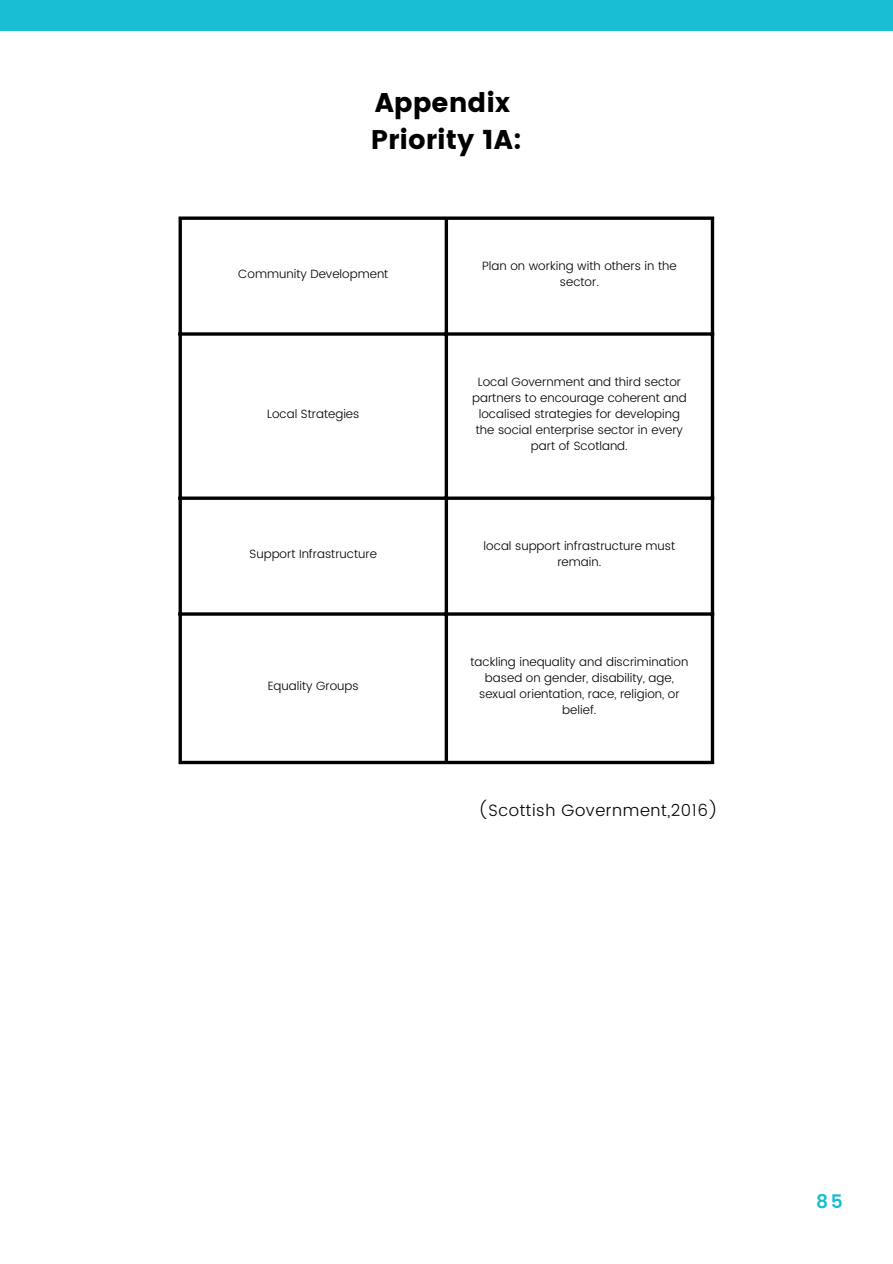
<style>
.page{position:relative;width:893px;height:1264px;background:#fff}
.page>*{position:absolute;margin:0;border:0;box-sizing:border-box;transform-origin:0 0}
.t1{font:27px/37px "Poppins";color:#000}
.t2{font:600 18.75px "Poppins";color:#19bdd4}
.t3{font:300 16.5px "Poppins";letter-spacing:.035em;color:#000}
.t4{font:300 12px/16px "Poppins";color:#000;text-align:center}
</style>
<div class="page">
<div style="left:0;top:0;width:892px;height:31px;background:#19bdd4"></div>
<svg style="left:178px;top:220px;width:4px;height:540px;fill:#000"></svg>
<svg style="left:444px;top:220px;width:4px;height:540px;fill:#000"></svg>
<svg style="left:710px;top:220px;width:4px;height:540px;fill:#000"></svg>
<svg style="left:178px;top:216px;width:536px;height:4px;fill:#000"></svg>
<svg style="left:178px;top:332px;width:536px;height:4px;fill:#000"></svg>
<svg style="left:178px;top:496px;width:536px;height:4px;fill:#000"></svg>
<hr style="left:178px;top:612px;width:536px;height:3px;background:#000">
<svg style="left:178px;top:760px;width:536px;height:4px;fill:#000"></svg>
<h1 class="t1" style="left:371px;top:84px;width:152px">Appendix<br>Priority 1A:</h1>
<p class="t4" style="left:238px;top:266px;width:152px">Community Development</p>
<p class="t4" style="left:482px;top:258px;width:196px">Plan on working with others in the sector.</p>
<p class="t4" style="left:267px;top:406px;width:94px">Local Strategies</p>
<p class="t4" style="left:472px;top:374px;width:216px">Local Government and third sector partners to encourage coherent and localised strategies for developing the social enterprise sector in every part of Scotland.</p>
<p class="t4" style="left:249px;top:546px;width:129px">Support Infrastructure</p>
<p class="t4" style="left:483px;top:538px;width:193px">local support infrastructure must remain.</p>
<p class="t4" style="left:268px;top:678px;width:92px">Equality Groups</p>
<p class="t4" style="left:470px;top:654px;width:219px">tackling inequality and discrimination based on gender, disability, age, sexual orientation, race, religion, or belief.</p>
<h3 class="t3" style="left:478px;top:800px;width:241px">(Scottish Government,2016)</h3>
<h2 class="t2" style="left:816px;top:1190px;width:28px">85</h2>
</div>
